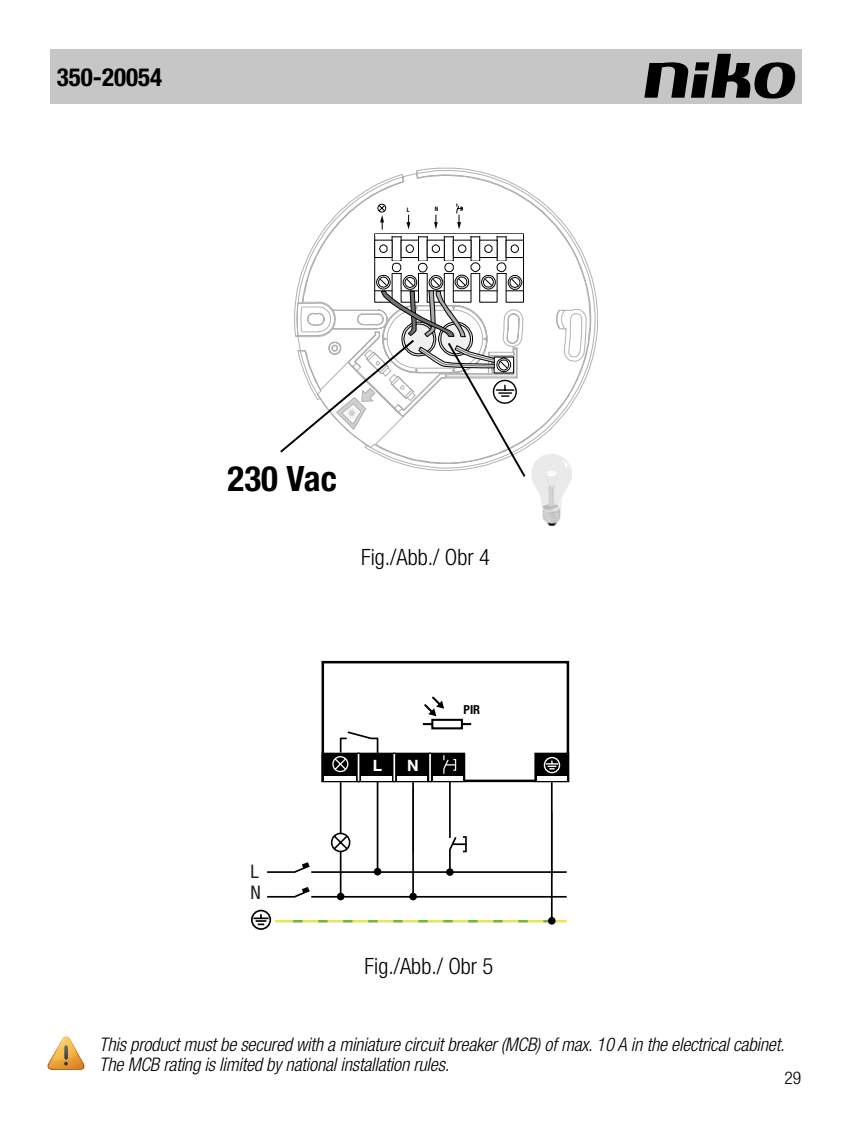
<style>
.page{position:relative;width:851px;height:1134px;background:#fff}
.page>*{position:absolute;margin:0;border:0;box-sizing:border-box;transform-origin:0 0}
.t1{font:700 condensed 35px "Helvetica Neue LT Pro";color:#000}
.t2{font:700 condensed 25px "Helvetica Neue LT Pro";color:#000}
.t3{font:300 condensed 22.5px "Helvetica Neue LT Pro";color:#000}
.t4{font:italic 300 condensed 18.75px/20px "Helvetica Neue LT Pro";letter-spacing:-.01em;color:#000}
.t5{font:condensed 18.75px/21.5px "Helvetica Neue LT Pro";color:#221f22}
.t6{font:300 condensed 17.5px "Helvetica Neue LT Pro";color:#000}
.t7{font:700 15.5px "Helvetica Neue LT Pro";color:#fff}
.t8{font:700 condensed 12.5px "Helvetica Neue LT Pro";color:#000}
.t9{font:700 condensed 6px "Helvetica Neue LT Pro";color:#000}
</style>
<div class="page">
<div style="left:50px;top:50px;width:751px;height:54px;background:#c6c6c6"></div>
<svg style="left:644px;top:54px;width:151px;height:45px"></svg>
<svg style="left:348px;top:168px;width:249px;height:303px"></svg>
<img style="left:531px;top:454px;width:40px;height:71px">
<svg style="left:280px;top:203px;width:247px;height:274px"></svg>
<div style="left:492px;top:380px;width:25px;height:24px;border:1px solid #000;border-radius:50%"></div>
<div style="left:321px;top:661px;width:248px;height:121px;border:3px solid #000"></div>
<div style="left:321px;top:753px;width:39px;height:29px;background:#000;border:3px solid #000"></div>
<div style="left:393px;top:753px;width:38px;height:29px;background:#000;border:3px solid #000"></div>
<div style="left:357px;top:753px;width:38px;height:29px;background:#000"></div>
<div style="left:535px;top:754px;width:33px;height:27px;background:#000"></div>
<div style="left:534px;top:753px;width:35px;height:29px;border:3px solid #000"></div>
<hr style="left:311px;top:871px;width:255px;height:2px;background:#000">
<hr style="left:311px;top:896px;width:255px;height:2px;background:#000">
<div style="left:428px;top:753px;width:37px;height:29px;background:#000"></div>
<div style="left:324px;top:776px;width:32px;height:5px;background:#fff"></div>
<div style="left:397px;top:776px;width:30px;height:5px;background:#fff"></div>
<div style="left:537px;top:776px;width:29px;height:5px;background:#fff"></div>
<hr style="left:393px;top:754px;width:2px;height:27px;background:#fff">
<hr style="left:429px;top:754px;width:2px;height:27px;background:#fff">
<hr style="left:357px;top:754px;width:2px;height:27px;background:#fff">
<div style="left:361px;top:776px;width:30px;height:5px;background:#fff"></div>
<div style="left:433px;top:776px;width:29px;height:5px;background:#fff"></div>
<hr style="left:275px;top:920px;width:291px;height:2px;background:#ebe54f">
<svg style="left:293px;top:920px;width:263px;height:2px"></svg>
<svg style="left:267px;top:862px;width:43px;height:11px"></svg>
<svg style="left:267px;top:887px;width:43px;height:11px"></svg>
<hr style="left:376px;top:781px;width:2px;height:91px;background:#000">
<div style="left:373px;top:868px;width:8px;height:7px;background:#000;border-radius:50%"></div>
<hr style="left:412px;top:782px;width:2px;height:114px;background:#000">
<div style="left:409px;top:893px;width:8px;height:7px;background:#000;border-radius:50%"></div>
<hr style="left:340px;top:782px;width:1px;height:114px;background:#000">
<div style="left:337px;top:893px;width:7px;height:7px;background:#000;border-radius:50%"></div>
<svg style="left:331px;top:830px;width:19px;height:24px"></svg>
<svg style="left:251px;top:909px;width:21px;height:21px"></svg>
<svg style="left:543px;top:756px;width:17px;height:18px"></svg>
<hr style="left:551px;top:782px;width:1px;height:139px;background:#000">
<div style="left:548px;top:917px;width:7px;height:8px;background:#000;border-radius:50%"></div>
<svg style="left:442px;top:754px;width:26px;height:120px"></svg>
<div style="left:452px;top:759px;width:4px;height:12px;border:1px solid #fff"></div>
<svg style="left:422px;top:696px;width:50px;height:34px"></svg>
<svg style="left:330px;top:731px;width:49px;height:43px"></svg>
<svg style="left:47px;top:1036px;width:38px;height:34px"></svg>
<h2 class="t2" style="left:57px;top:62px;width:107px">350-20054</h2>
<p class="t9" style="left:406px;top:206px;width:4px">L</p>
<p class="t9" style="left:435px;top:205px;width:5px">N</p>
<h1 class="t1" style="left:227px;top:458px;width:111px">230 Vac</h1>
<p class="t3" style="left:361px;top:545px;width:130px">Fig./Abb./ Obr 4</p>
<p class="t5" style="left:250px;top:860px;width:12px">L<br>N</p>
<p class="t7" style="left:372px;top:756px;width:11px">L</p>
<p class="t7" style="left:407px;top:756px;width:13px">N</p>
<p class="t8" style="left:463px;top:702px;width:18px">PIR</p>
<p class="t3" style="left:364px;top:953px;width:130px">Fig./Abb./ Obr 5</p>
<p class="t4" style="left:99px;top:1035px;width:686px">This product must be secured with a miniature circuit breaker (MCB) of max. 10 A in the electrical cabinet.<br>The MCB rating is limited by national installation rules.</p>
<p class="t6" style="left:784px;top:1068px;width:18px">29</p>
</div>
